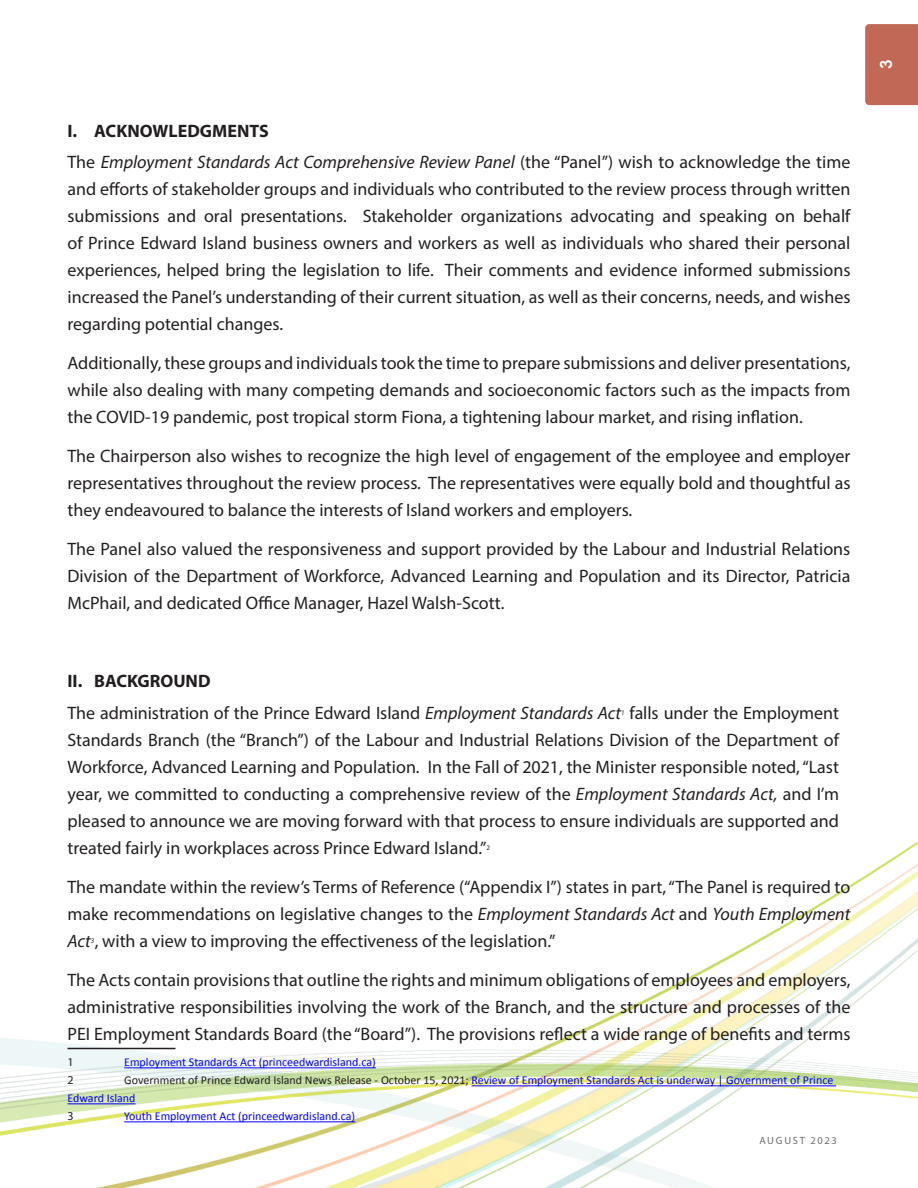
<style>
.page{position:relative;width:918px;height:1188px;background:#fff}
.page>*{position:absolute;margin:0;border:0;box-sizing:border-box;transform-origin:0 0}
.t1{font:18px/27px "Myriad Pro";color:#231f20;text-align:justify}
.t2{font:700 18px "Myriad Pro";color:#231f20}
.t3{font:700 16.2px "RNS Camelia";color:#fff}
.Footnote_text{font:12px/18px "Calibri";color:#00f}
.Footnote_text-2{font:12px "Myriad Pro";color:#231f20}
.t4{font:10.5px "Myriad Pro";letter-spacing:.16em;color:#6c6d70}
.t5{font:italic 7.05px "Myriad Pro";color:#231f20}
.t6{font:7.05px "Myriad Pro";color:#231f20}
.s1{font-style:italic}
.s2{color:#231f20}
</style>
<div class="page">
<img style="left:0;top:841px;width:918px;height:347px">
<div style="left:865px;top:24px;width:53px;height:81px;background:#c26856"></div>
<hr style="left:68px;top:1048px;width:108px;height:1px;background:#231f20">
<hr style="left:124px;top:1067px;width:252px;height:1px;background:#00f">
<hr style="left:472px;top:1085px;width:364px;height:1px;background:#00f">
<hr style="left:68px;top:1103px;width:68px;height:1px;background:#00f">
<hr style="left:124px;top:1121px;width:231px;height:1px;background:#00f">
<p class="t2" style="left:68px;top:119px;width:203px">I. ACKNOWLEDGMENTS</p>
<p class="t1" style="left:68px;top:148px;width:785px">The <span class="s1">Employment Standards Act Comprehensive Review Panel</span> (the “Panel”) wish to acknowledge the time and efforts of stakeholder groups and individuals who contributed to the review process through written submissions and oral presentations. Stakeholder organizations advocating and speaking on behalf of Prince Edward Island business owners and workers as well as individuals who shared their personal experiences, helped bring the legislation to life. Their comments and evidence informed submissions increased the Panel’s understanding of their current situation, as well as their concerns, needs, and wishes regarding potential changes.</p>
<p class="t1" style="left:68px;top:349px;width:785px">Additionally, these groups and individuals took the time to prepare submissions and deliver presentations, while also dealing with many competing demands and socioeconomic factors such as the impacts from the COVID-19 pandemic, post tropical storm Fiona, a tightening labour market, and rising inflation.</p>
<p class="t1" style="left:68px;top:442px;width:785px">The Chairperson also wishes to recognize the high level of engagement of the employee and employer representatives throughout the review process. The representatives were equally bold and thoughtful as they endeavoured to balance the interests of Island workers and employers.</p>
<p class="t1" style="left:68px;top:535px;width:784px">The Panel also valued the responsiveness and support provided by the Labour and Industrial Relations Division of the Department of Workforce, Advanced Learning and Population and its Director, Patricia McPhail, and dedicated Office Manager, Hazel Walsh-Scott.</p>
<p class="t2" style="left:68px;top:669px;width:145px">II. BACKGROUND</p>
<p class="t1" style="left:68px;top:699px;width:555px">The administration of the Prince Edward Island <span class="s1">Employment Standards Act</span></p>
<p class="t5" style="left:621px;top:708px;width:5px">1</p>
<p class="t1" style="left:68px;top:699px;width:773px;text-indent:562px">falls under the Employment Standards Branch (the “Branch”) of the Labour and Industrial Relations Division of the Department of Workforce, Advanced Learning and Population. In the Fall of 2021, the Minister responsible noted, “Last year, we committed to conducting a comprehensive review of the <span class="s1">Employment Standards Act,</span> and I’m pleased to announce we are moving forward with that process to ensure individuals are supported and treated fairly in workplaces across Prince Edward Island.”</p>
<p class="t6" style="left:486px;top:843px;width:5px">2</p>
<p class="t1" style="left:68px;top:873px;width:784px">The mandate within the review’s Terms of Reference (“Appendix I”) states in part, “The Panel is required to make recommendations on legislative changes to the <span class="s1">Employment Standards Act</span> and <span class="s1">Youth Employment Act</span> , with a view to improving the effectiveness of the legislation.”</p>
<p class="t5" style="left:91px;top:936px;width:5px">3</p>
<p class="t1" style="left:68px;top:966px;width:785px">The Acts contain provisions that outline the rights and minimum obligations of employees and employers, administrative responsibilities involving the work of the Branch, and the structure and processes of the PEI Employment Standards Board (the “Board”). The provisions reflect a wide range of benefits and terms</p>
<p class="Footnote_text-2" style="left:68px;top:1055px;width:8px">1</p>
<p class="Footnote_text" style="left:124px;top:1053px;width:253px">Employment Standards Act (princeedwardisland.ca)</p>
<p class="Footnote_text-2" style="left:68px;top:1073px;width:8px">2</p>
<p class="Footnote_text" style="left:68px;top:1071px;width:767px;text-indent:57px"><span class="s2">Government of Prince Edward Island News Release - October 15, 2021;</span> Review of Employment Standards Act is underway | Government of Prince<br>Edward Island</p>
<p class="Footnote_text-2" style="left:68px;top:1109px;width:8px">3</p>
<p class="Footnote_text" style="left:124px;top:1107px;width:233px">Youth Employment Act (princeedwardisland.ca)</p>
<p class="t4" style="left:759px;top:1134px;width:79px">AUGUST 2023</p>
<p class="t3" style="left:876px;top:69px;width:11px;rotate:-90deg">3</p>
</div>
